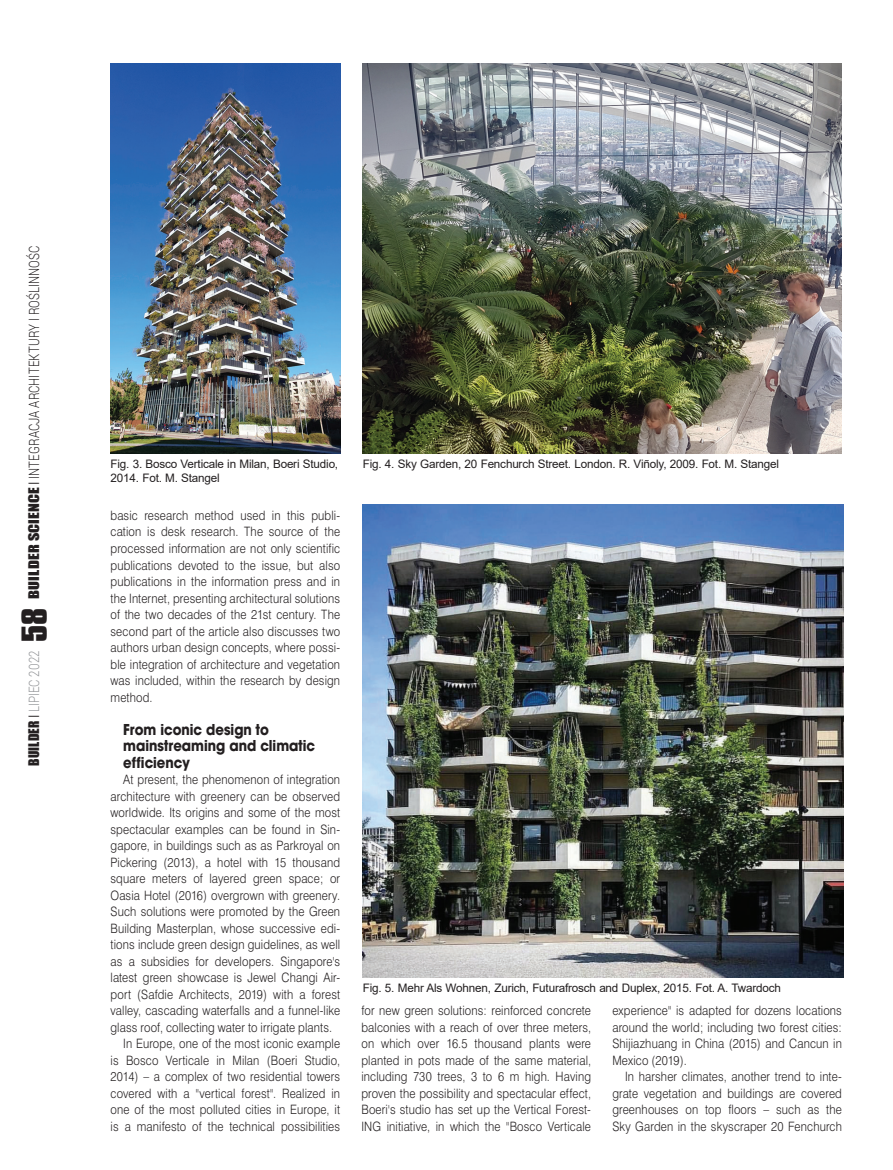
<style>
.page{position:relative;width:893px;height:1170px;background:#fff}
.page>*{position:absolute;margin:0;border:0;box-sizing:border-box;transform-origin:0 0}
.srodtytul{font:700 16.5px/16.5px "Avant Gar Got Itc TEE";color:#231f20;scale:.9 1}
.t1{font:300 14.25px "Roboto";letter-spacing:.01em;color:#231f20;scale:.8 1}
.t2{font:300 14.25px "Roboto";color:#939598;scale:.8 1}
.tekst_swiss{font:12px/16.5px "Swis 721 Lt PL";letter-spacing:.01em;color:#231f20;text-align:justify;scale:.89 1}
.Fot_podpis{font:11.7px/13.5px "Arial";letter-spacing:-.015em;color:#231f20}
.s1{font-family:"Impact";font-weight:400;font-size:13.5px}
.s2{font-family:"Swis 721 Lt PL";font-weight:400;font-size:13.5px}
.s3{font-family:"Impact";font-weight:400;font-size:13.5px;color:#231f20}
.s4{font-family:"Swis 721 Lt PL";font-weight:400;font-size:13.5px;color:#231f20}
.s5{font-family:"Compacta PL";font-weight:700;font-size:30px;color:#231f20}
</style>
<div class="page">
<img style="left:111px;top:64px;width:229px;height:389px">
<img style="left:363px;top:64px;width:479px;height:389px">
<img style="left:363px;top:505px;width:480px;height:472px">
<p class="t1" style="left:24px;top:598px;width:443px;rotate:-90deg"><span class="s1">BUILDER SCIENCE</span> <span class="s2">I</span> INTEGRACJA ARCHITEKTURY I ROŚLINNOŚC</p>
<p class="t2" style="left:24px;top:765px;width:199px;rotate:-90deg"><span class="s3">BUILDER</span> <span class="s4">I</span> LIPIEC 2022 <span class="s5">58</span></p>
<p class="Fot_podpis" style="left:111px;top:457px;width:229px">Fig. 3. Bosco Verticale in Milan, Boeri Studio,<br>2014. Fot. M. Stangel</p>
<p class="Fot_podpis" style="left:363px;top:457px;width:418px">Fig. 4. Sky Garden, 20 Fenchurch Street. London. R. Viñoly, 2009. Fot. M. Stangel</p>
<p class="tekst_swiss" style="left:111px;top:507px;width:259px">basic research method used in this publi&shy;cation is desk research. The source of the processed information are not only scientific publications devoted to the issue, but also publications in the information press and in the Internet, presenting architectural solutions of the two decades of the 21st century. The second part of the article also discusses two authors urban design concepts, where possi&shy;ble integration of architecture and vegetation was included, within the research by design method.</p>
<p class="srodtytul" style="left:123px;top:720px;width:215px">From iconic design to mainstreaming and climatic efficiency</p>
<p class="tekst_swiss" style="left:111px;top:771px;width:259px;text-indent:13px">At present, the phenomenon of integration architecture with greenery can be observed worldwide. Its origins and some of the most spectacular examples can be found in Sin&shy;gapore, in buildings such as as Parkroyal on Pickering (2013), a hotel with 15 thousand square meters of layered green space; or Oasia Hotel (2016) overgrown with greenery.<br>Such solutions were promoted by the Green Building Masterplan, whose successive edi&shy;tions include green design guidelines, as well as a subsidies for developers. Singapore's latest green showcase is Jewel Changi Air&shy;port (Safdie Architects, 2019) with a forest valley, cascading waterfalls and a funnel-like glass roof, collecting water to irrigate plants.</p>
<p class="tekst_swiss" style="left:111px;top:1035px;width:259px;text-indent:13px">In Europe, one of the most iconic example is Bosco Verticale in Milan (Boeri Studio, 2014) – a complex of two residential towers covered with a "vertical forest". Realized in one of the most polluted cities in Europe, it is a manifesto of the technical possibilities</p>
<p class="Fot_podpis" style="left:363px;top:981px;width:420px">Fig. 5. Mehr Als Wohnen, Zurich, Futurafrosch and Duplex, 2015. Fot. A. Twardoch</p>
<p class="tekst_swiss" style="left:361px;top:1002px;width:259px">for new green solutions: reinforced concrete balconies with a reach of over three meters, on which over 16.5 thousand plants were planted in pots made of the same material, including 730 trees, 3 to 6 m high. Having proven the possibility and spectacular effect, Boeri's studio has set up the Vertical Forest-ING initiative, in which the "Bosco Verticale</p>
<p class="tekst_swiss" style="left:612px;top:1002px;width:259px">experience" is adapted for dozens locations around the world; including two forest cities:<br>Shijiazhuang in China (2015) and Cancun in Mexico (2019).</p>
<p class="tekst_swiss" style="left:612px;top:1068px;width:259px;text-indent:13px">In harsher climates, another trend to inte&shy;grate vegetation and buildings are covered greenhouses on top floors – such as the Sky Garden in the skyscraper 20 Fenchurch</p>
</div>
